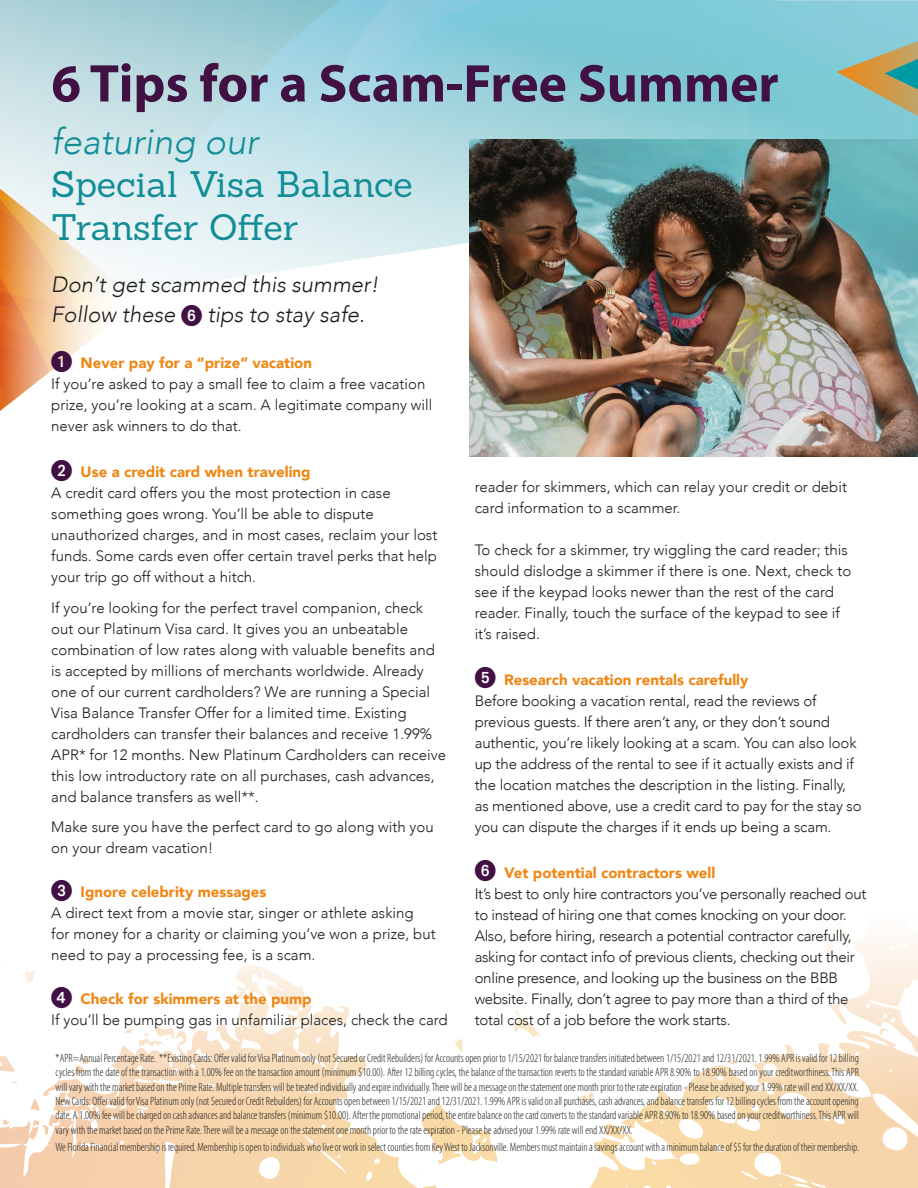
<style>
.page{position:relative;width:918px;height:1188px;background:#fff}
.page>*{position:absolute;margin:0;border:0;box-sizing:border-box;transform-origin:0 0}
.t1{font:700 53.55px "Myriad";color:#411143}
.t2{font:36px/43.2px "Sanchez";letter-spacing:-.005em;color:#128d96}
.t3{font:italic 300 22.2px/30.8px "Avenir";color:#1c1c1a}
.t4{font:300 15px/21px "Avenir";color:#1c1c1a}
.t5{font:300 15px/21px "Avenir";letter-spacing:-.02em;color:#1c1c1a}
.t6{font:900 15px "Avenir";color:#ee8715}
.t7{font:300 condensed 12px/14.4px "Myriad Pro";color:#1c1c1a;text-align:justify;scale:.94 1}
.s1{font-family:"Avenir";font-weight:300;font-style:italic}
.s2{font-family:"European Pi One";font-weight:400;font-style:normal;font-size:21.75px;color:#411143}
.s3{font-family:"European Pi One";font-weight:400;font-size:21.75px;color:#411143}
</style>
<div class="page">
<svg style="left:0;top:937px;width:918px;height:251px"></svg>
<svg style="left:304px;top:1123px;width:43px;height:51px;background:#f7d9ae"></svg>
<svg style="left:373px;top:1158px;width:9px;height:6px"></svg>
<svg style="left:365px;top:1171px;width:9px;height:10px"></svg>
<svg style="left:642px;top:971px;width:276px;height:217px"></svg>
<svg style="left:482px;top:1137px;width:5px;height:6px"></svg>
<svg style="left:460px;top:1130px;width:8px;height:18px"></svg>
<svg style="left:446px;top:1143px;width:6px;height:5px"></svg>
<svg style="left:848px;top:937px;width:70px;height:20px"></svg>
<svg style="left:155px;top:1142px;width:23px;height:46px"></svg>
<svg style="left:253px;top:1155px;width:32px;height:31px"></svg>
<svg style="left:238px;top:970px;width:92px;height:99px"></svg>
<svg style="left:119px;top:1140px;width:5px;height:5px"></svg>
<svg style="left:79px;top:1140px;width:28px;height:8px"></svg>
<svg style="left:80px;top:1098px;width:68px;height:33px;background:#f7d7b9"></svg>
<svg style="left:60px;top:1121px;width:14px;height:10px"></svg>
<svg style="left:132px;top:1048px;width:83px;height:41px;background:#f8e0c7"></svg>
<img style="left:0;top:188px;width:140px;height:223px">
<img style="left:469px;top:139px;width:449px;height:317px">
<svg style="left:837px;top:1px;width:81px;height:172px;background:#88bcb7"></svg>
<h2 class="t1" style="left:51px;top:56px;width:729px">6 Tips for a Scam-Free Summer</h2>
<p class="t2" style="left:51px;top:119px;width:363px"><span class="s1">featuring our<br></span>Special Visa Balance<br>Transfer Offer</p>
<p class="t3" style="left:51px;top:269px;width:329px">Don’t get scammed this summer!<br>Follow these <span class="s2">6</span> tips to stay safe.</p>
<p class="t6" style="left:51px;top:350px;width:262px"><span class="s3">1</span> Never pay for a “prize” vacation</p>
<p class="t4" style="left:51px;top:374px;width:383px">If you’re asked to pay a small fee to claim a free vacation prize, you’re looking at a scam. A legitimate company will never ask winners to do that.</p>
<p class="t6" style="left:51px;top:459px;width:261px"><span class="s3">2</span> Use a credit card when traveling</p>
<p class="t4" style="left:51px;top:483px;width:388px">A credit card offers you the most protection in case something goes wrong. You’ll be able to dispute unauthorized charges, and in most cases, reclaim your lost funds. Some cards even offer certain travel perks that help your trip go off without a hitch.</p>
<p class="t4" style="left:51px;top:597px;width:396px">If you’re looking for the perfect travel companion, check out our Platinum Visa card. It gives you an unbeatable combination of low rates along with valuable benefits and is accepted by millions of merchants worldwide. Already one of our current cardholders? We are running a Special Visa Balance Transfer Offer for a limited time. Existing cardholders can transfer their balances and receive 1.99% APR* for 12 months. New Platinum Cardholders can receive this low introductory rate on all purchases, cash advances, and balance transfers as well**.</p>
<p class="t4" style="left:51px;top:817px;width:384px">Make sure you have the perfect card to go along with you on your dream vacation!</p>
<p class="t6" style="left:51px;top:879px;width:217px"><span class="s3">3</span> Ignore celebrity messages</p>
<p class="t4" style="left:51px;top:903px;width:386px">A direct text from a movie star, singer or athlete asking for money for a charity or claiming you’ve won a prize, but need to pay a processing fee, is a scam.</p>
<p class="t6" style="left:51px;top:986px;width:262px"><span class="s3">4</span> Check for skimmers at the pump</p>
<p class="t4" style="left:51px;top:1010px;width:398px">If you’ll be pumping gas in unfamiliar places, check the card</p>
<p class="t4" style="left:475px;top:476px;width:374px">reader for skimmers, which can relay your credit or debit card information to a scammer.</p>
<p class="t4" style="left:475px;top:539px;width:378px">To check for a skimmer, try wiggling the card reader; this should dislodge a skimmer if there is one. Next, check to see if the keypad looks newer than the rest of the card reader. Finally, touch the surface of the keypad to see if it’s raised.</p>
<p class="t6" style="left:475px;top:667px;width:275px"><span class="s3">5</span> Research vacation rentals carefully</p>
<p class="t4" style="left:475px;top:690px;width:389px">Before booking a vacation rental, read the reviews of previous guests. If there aren’t any, or they don’t sound authentic, you’re likely looking at a scam. You can also look up the address of the rental to see if it actually exists and if the location matches the description in the listing. Finally, as mentioned above, use a credit card to pay for the stay so you can dispute the charges if it ends up being a scam.</p>
<p class="t6" style="left:475px;top:860px;width:242px"><span class="s3">6</span> Vet potential contractors well</p>
<p class="t5" style="left:475px;top:883px;width:393px">It’s best to only hire contractors you’ve personally reached out to instead of hiring one that comes knocking on your door.<br>Also, before hiring, research a potential contractor carefully, asking for contact info of previous clients, checking out their online presence, and looking up the business on the BBB website. Finally, don’t agree to pay more than a third of the total cost of a job before the work starts.</p>
<p class="t7" style="left:56px;top:1050px;width:856px">*APR=Annual Percentage Rate. **Existing Cards: Offer valid for Visa Platinum only (not Secured or Credit Rebuilders) for Accounts open prior to 1/15/2021 for balance transfers initiated between 1/15/2021 and 12/31/2021. 1.99% APR is valid for 12 billing cycles from the date of the transaction with a 1.00% fee on the transaction amount (minimum $10.00). After 12 billing cycles, the balance of the transaction reverts to the standard variable APR 8.90% to 18.90% based on your creditworthiness. This APR will vary with the market based on the Prime Rate. Multiple transfers will be treated individually and expire individually. There will be a message on the statement one month prior to the rate expiration - Please be advised your 1.99% rate will end XX/XX/XX.<br>New Cards: Offer valid for Visa Platinum only (not Secured or Credit Rebuilders) for Accounts open between 1/15/2021 and 12/31/2021. 1.99% APR is valid on all purchases, cash advances, and balance transfers for 12 billing cycles from the account opening date. A 1.00% fee will be charged on cash advances and balance transfers (minimum $10.00). After the promotional period, the entire balance on the card converts to the standard variable APR 8.90% to 18.90% based on your creditworthiness. This APR will vary with the market based on the Prime Rate. There will be a message on the statement one month prior to the rate expiration - Please be advised your 1.99% rate will end XX/XX/XX.</p>
<p class="t7" style="left:56px;top:1140px;width:856px">We Florida Financial membership is required. Membership is open to individuals who live or work in select counties from Key West to Jacksonville. Members must maintain a savings account with a minimum balance of $5 for the duration of their membership.</p>
</div>
